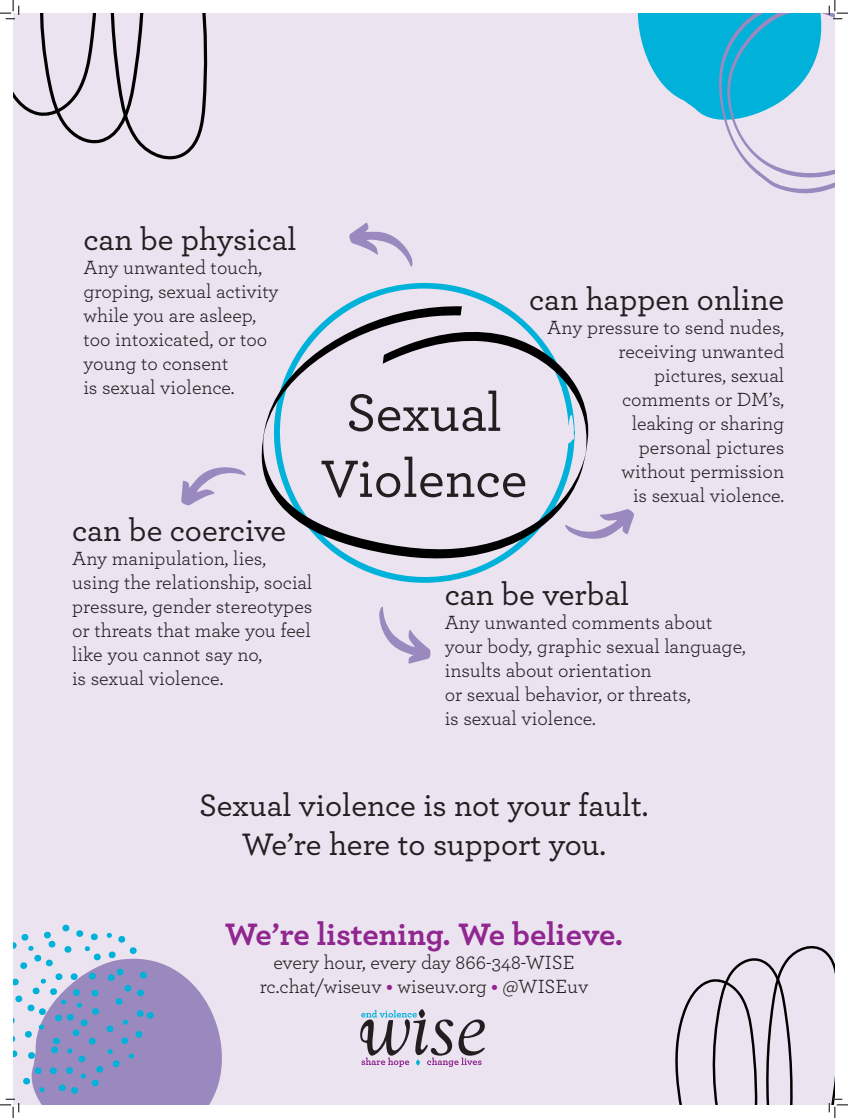
<style>
.page{position:relative;width:848px;height:1118px;background:#fff}
.page>*{position:absolute;margin:0;border:0;box-sizing:border-box;transform-origin:0 0}
.t1{font:500 55px/66px "Archer";letter-spacing:-.005em;color:#231f20;text-align:center}
.Subtitle{font:500 32.5px "Archer";color:#231f20}
.Subtitle-2{font:700 32.5px "Archer";color:#90268f}
.Body_Copy{font:20px/24px "Archer";color:#231f20}
.s1{font-weight:700;color:#90268f}
</style>
<div class="page">
<div style="left:13px;top:13px;width:821px;height:1091px;background:#ebe3f0"></div>
<svg style="left:344px;top:283px;width:160px;height:300px"></svg>
<svg style="left:261px;top:305px;width:327px;height:255px"></svg>
<svg style="left:349px;top:222px;width:63px;height:45px"></svg>
<svg style="left:565px;top:509px;width:69px;height:30px"></svg>
<svg style="left:181px;top:467px;width:65px;height:38px"></svg>
<svg style="left:379px;top:606px;width:51px;height:57px"></svg>
<div style="left:419px;top:1009px;width:6px;height:9px;background:#716b71;border-radius:50%"></div>
<svg style="left:360px;top:1010px;width:125px;height:57px"></svg>
<svg style="left:0;top:0;width:208px;height:160px"></svg>
<svg style="left:0;top:924px;width:222px;height:194px"></svg>
<svg style="left:637px;top:0;width:211px;height:193px"></svg>
<svg style="left:674px;top:944px;width:174px;height:174px"></svg>
<p class="Subtitle" style="left:83px;top:216px;width:215px">can be physical</p>
<p class="Body_Copy" style="left:83px;top:254px;width:196px">Any unwanted touch, groping, sexual activity while you are asleep,</p>
<p class="Body_Copy" style="left:83px;top:326px;width:185px">too intoxicated, or too young to consent</p>
<p class="Body_Copy" style="left:83px;top:374px;width:153px">is sexual violence.</p>
<p class="Subtitle" style="left:72px;top:506px;width:215px">can be coercive</p>
<p class="Body_Copy" style="left:72px;top:545px;width:242px">Any manipulation, lies, using the relationship, social pressure, gender stereotypes or threats that make you feel like you cannot say no,</p>
<p class="Body_Copy" style="left:72px;top:665px;width:153px">is sexual violence.</p>
<p class="Subtitle" style="left:529px;top:275px;width:257px">can happen online</p>
<p class="Body_Copy" style="left:547px;top:314px;width:238px;text-align:right">Any pressure to send nudes, receiving unwanted</p>
<p class="Body_Copy" style="left:654px;top:362px;width:131px">pictures, sexual</p>
<p class="Body_Copy" style="left:622px;top:386px;width:164px">comments or DM’s,</p>
<p class="Body_Copy" style="left:631px;top:410px;width:154px">leaking or sharing</p>
<p class="Body_Copy" style="left:638px;top:434px;width:147px">personal pictures</p>
<p class="Body_Copy" style="left:621px;top:458px;width:164px">without permission</p>
<p class="Body_Copy" style="left:633px;top:482px;width:153px">is sexual violence.</p>
<p class="t1" style="left:320px;top:377px;width:208px">Sexual<br>Violence</p>
<p class="Subtitle" style="left:445px;top:571px;width:186px">can be verbal</p>
<p class="Body_Copy" style="left:445px;top:609px;width:269px">Any unwanted comments about</p>
<p class="Body_Copy" style="left:445px;top:633px;width:302px">your body, graphic sexual language, insults about orientation</p>
<p class="Body_Copy" style="left:445px;top:681px;width:247px">or sexual behavior, or threats,</p>
<p class="Body_Copy" style="left:445px;top:705px;width:153px">is sexual violence.</p>
<p class="Subtitle" style="left:199px;top:782px;width:451px">Sexual violence is not your fault.</p>
<p class="Subtitle" style="left:242px;top:821px;width:366px">We’re here to support you.</p>
<p class="Subtitle-2" style="left:225px;top:908px;width:400px">We’re listening. We believe.</p>
<p class="Body_Copy" style="left:273px;top:949px;width:303px">every hour, every day 866-348-WISE</p>
<p class="Body_Copy" style="left:260px;top:973px;width:330px">rc.chat/wiseuv <span class="s1">•</span> wiseuv.org <span class="s1">•</span> @WISEuv</p>
</div>
